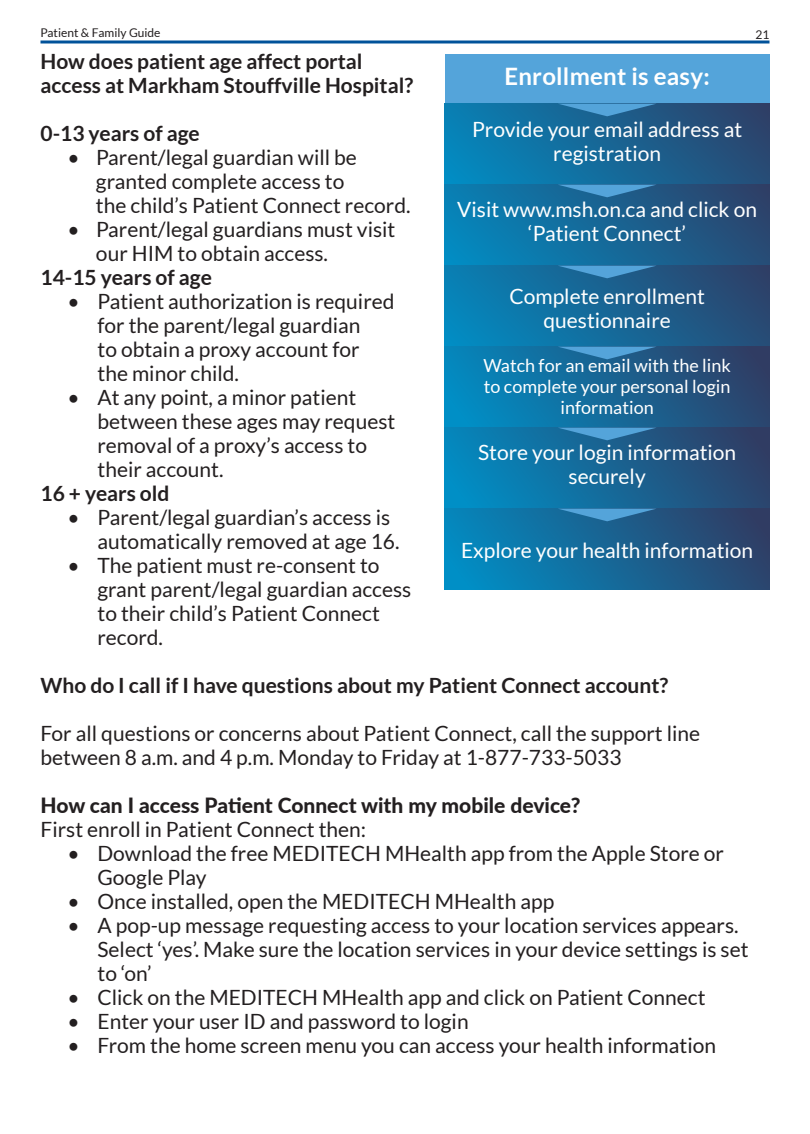
<style>
.page{position:relative;width:810px;height:1134px;background:#fff}
.page>*{position:absolute;margin:0;border:0;box-sizing:border-box;transform-origin:0 0}
.Subheader{font:700 24px "Lato";letter-spacing:.01em;color:#fff}
.Body_Text{font:21px/24px "Lato";color:#231f20}
.Body_Text-2{font:21px/24px "Lato";color:#fff;text-align:center}
.Body_Text-3{font:700 21px/24px "Lato";color:#231f20}
.Body_Text-4{font:800 21px "Lato";color:#231f20}
.Body_Text-5{font:18px/21px "Lato";color:#fff;text-align:center}
.t1{font:12px "Lato";color:#231f20}
</style>
<div class="page">
<svg style="left:40px;top:40px;width:730px;height:4px;background:#407db3"></svg>
<div style="left:445px;top:54px;width:325px;height:50px;background:#54a4da"></div>
<div style="left:445px;top:104px;width:325px;height:81px;background:linear-gradient(to right,#0587bd,#2b456e)"></div>
<div style="left:445px;top:185px;width:325px;height:81px;background:linear-gradient(to right,#0587bd,#2b456e)"></div>
<div style="left:445px;top:266px;width:325px;height:81px;background:linear-gradient(to right,#0587bd,#2b456e)"></div>
<div style="left:445px;top:347px;width:325px;height:81px;background:linear-gradient(to right,#018ec4,#2e3f66)"></div>
<div style="left:445px;top:428px;width:325px;height:81px;background:linear-gradient(to right,#018ec4,#2e3f66)"></div>
<div style="left:445px;top:509px;width:325px;height:81px;background:linear-gradient(to right,#018ec4,#2e3f66)"></div>
<svg style="left:558px;top:104px;width:99px;height:12px"></svg>
<svg style="left:558px;top:185px;width:99px;height:12px"></svg>
<svg style="left:558px;top:266px;width:99px;height:12px"></svg>
<svg style="left:558px;top:347px;width:99px;height:12px"></svg>
<svg style="left:558px;top:428px;width:99px;height:12px"></svg>
<svg style="left:558px;top:509px;width:99px;height:12px"></svg>
<p class="t1" style="left:40px;top:26px;width:122px">Patient &amp; Family Guide</p>
<p class="t1" style="left:756px;top:28px;width:15px">21</p>
<p class="Body_Text-3" style="left:40px;top:49px;width:374px">How does patient age affect portal access at Markham Stouffville Hospital?</p>
<p class="Body_Text-3" style="left:40px;top:121px;width:161px">0-13 years of age</p>
<p class="Body_Text" style="left:96px;top:146px;width:316px;text-indent:-28px">• Parent/legal guardian will be granted complete access to<br>the child’s Patient Connect record.</p>
<p class="Body_Text" style="left:96px;top:218px;width:301px;text-indent:-28px">• Parent/legal guardians must visit our HIM to obtain access.</p>
<p class="Body_Text-3" style="left:40px;top:265px;width:173px">14-15 years of age</p>
<p class="Body_Text" style="left:98px;top:290px;width:299px;text-indent:-30px">• Patient authorization is required for the parent/legal guardian<br>to obtain a proxy account for the minor child.</p>
<p class="Body_Text" style="left:98px;top:386px;width:299px;text-indent:-30px">• At any point, a minor patient between these ages may request removal of a proxy’s access to their account.</p>
<p class="Body_Text-3" style="left:40px;top:481px;width:131px">16 + years old</p>
<p class="Body_Text" style="left:98px;top:506px;width:304px;text-indent:-30px">• Parent/legal guardian’s access is automatically removed at age 16.</p>
<p class="Body_Text" style="left:98px;top:554px;width:315px;text-indent:-30px">• The patient must re-consent to grant parent/legal guardian access to their child’s Patient Connect record.</p>
<p class="Body_Text-3" style="left:40px;top:673px;width:629px">Who do I call if I have questions about my Patient Connect account?</p>
<p class="Body_Text" style="left:40px;top:722px;width:661px">For all questions or concerns about Patient Connect, call the support line between 8 a.m. and 4 p.m. Monday to Friday at 1-877-733-5033</p>
<p class="Body_Text-4" style="left:40px;top:790px;width:541px">How can I access Patient Connect with my mobile device?</p>
<p class="Body_Text" style="left:40px;top:818px;width:327px">First enroll in Patient Connect then:</p>
<p class="Body_Text" style="left:98px;top:842px;width:628px;text-indent:-30px">• Download the free MEDITECH MHealth app from the Apple Store or<br>Google Play</p>
<p class="Body_Text" style="left:68px;top:890px;width:488px">• Once installed, open the MEDITECH MHealth app</p>
<p class="Body_Text" style="left:98px;top:914px;width:653px;text-indent:-30px">• A pop-up message requesting access to your location services appears.<br>Select ‘yes’. Make sure the location services in your device settings is set to ‘on’</p>
<p class="Body_Text" style="left:68px;top:986px;width:640px">• Click on the MEDITECH MHealth app and click on Patient Connect</p>
<p class="Body_Text" style="left:68px;top:1010px;width:403px">• Enter your user ID and password to login</p>
<p class="Body_Text" style="left:68px;top:1034px;width:650px">• From the home screen menu you can access your health information</p>
<p class="Subheader" style="left:504px;top:62px;width:207px">Enrollment is easy:</p>
<p class="Body_Text-2" style="left:472px;top:117px;width:272px">Provide your email address at registration</p>
<p class="Body_Text-2" style="left:457px;top:198px;width:301px">Visit www.msh.on.ca and click on ‘Patient Connect’</p>
<p class="Body_Text-2" style="left:509px;top:284px;width:197px">Complete enrollment questionnaire</p>
<p class="Body_Text-5" style="left:483px;top:355px;width:249px">Watch for an email with the link to complete your personal login information</p>
<p class="Body_Text-2" style="left:478px;top:441px;width:260px">Store your login information securely</p>
<p class="Body_Text-2" style="left:461px;top:538px;width:294px">Explore your health information</p>
</div>
